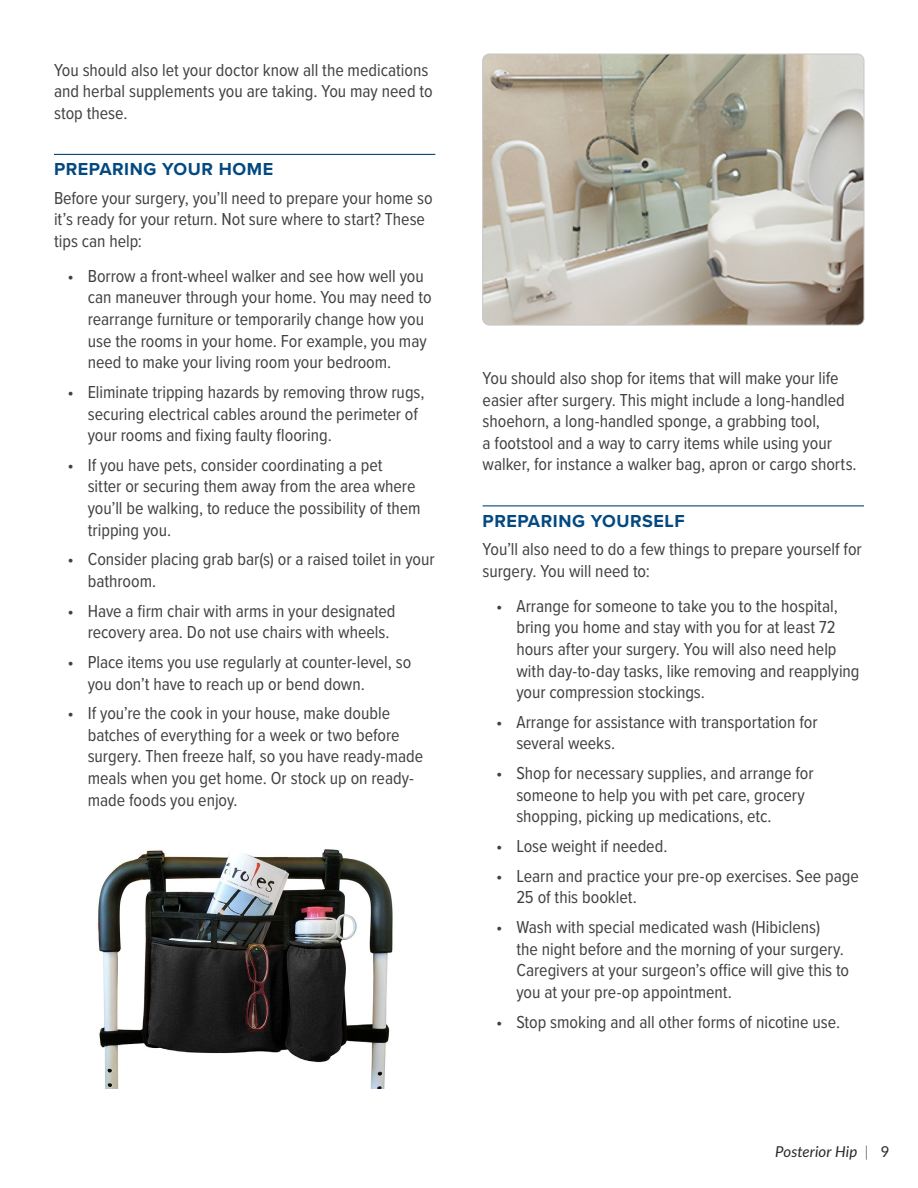
<style>
.page{position:relative;width:918px;height:1188px;background:#fff}
.page>*{position:absolute;margin:0;border:0;box-sizing:border-box;transform-origin:0 0}
.t1{font:18px/21.6px "Proxima Nova Cond";color:#414042}
.t2{font:700 18px "Proxima Nova";letter-spacing:.03em;color:#034981}
.t3{font:italic 15px "Lato";letter-spacing:.005em;color:#292829}
.s1{font-weight:300;font-style:normal}
.s2{font-style:normal}
</style>
<div class="page">
<hr style="left:54px;top:154px;width:381px;height:1px;background:#034981">
<img style="left:97px;top:849px;width:296px;height:240px">
<img style="left:483px;top:54px;width:381px;height:271px">
<div style="left:482px;top:54px;width:382px;height:271px;border:1px solid #c7c8ca;border-radius:7px"></div>
<hr style="left:483px;top:505px;width:381px;height:1px;background:#034981">
<p class="t1" style="left:54px;top:58px;width:380px">You should also let your doctor know all the medications and herbal supplements you are taking. You may need to stop these.</p>
<p class="t2" style="left:54px;top:156px;width:221px">PREPARING YOUR HOME</p>
<p class="t1" style="left:54px;top:186px;width:380px">Before your surgery, you’ll need to prepare your home so it’s ready for your return. Not sure where to start? These tips can help:</p>
<p class="t1" style="left:88px;top:264px;width:345px;text-indent:-20px">• Borrow a front-wheel walker and see how well you can maneuver through your home. You may need to rearrange furniture or temporarily change how you use the rooms in your home. For example, you may need to make your living room your bedroom.</p>
<p class="t1" style="left:88px;top:380px;width:338px;text-indent:-20px">• Eliminate tripping hazards by removing throw rugs, securing electrical cables around the perimeter of your rooms and fixing faulty flooring.</p>
<p class="t1" style="left:88px;top:453px;width:334px;text-indent:-20px">• If you have pets, consider coordinating a pet<br>sitter or securing them away from the area where you’ll be walking, to reduce the possibility of them tripping you.</p>
<p class="t1" style="left:88px;top:548px;width:349px;text-indent:-20px">• Consider placing grab bar(s) or a raised toilet in your bathroom.</p>
<p class="t1" style="left:88px;top:599px;width:309px;text-indent:-20px">• Have a firm chair with arms in your designated recovery area. Do not use chairs with wheels.</p>
<p class="t1" style="left:88px;top:650px;width:325px;text-indent:-20px">• Place items you use regularly at counter-level, so you don’t have to reach up or bend down.</p>
<p class="t1" style="left:88px;top:702px;width:337px;text-indent:-20px">• If you’re the cook in your house, make double batches of everything for a week or two before surgery. Then freeze half, so you have ready-made meals when you get home. Or stock up on ready&shy;made foods you enjoy.</p>
<p class="t1" style="left:483px;top:367px;width:376px">You should also shop for items that will make your life easier after surgery. This might include a long-handled shoehorn, a long-handled sponge, a grabbing tool,<br>a footstool and a way to carry items while using your walker, for instance a walker bag, apron or cargo shorts.</p>
<p class="t2" style="left:483px;top:507px;width:204px">PREPARING YOURSELF</p>
<p class="t1" style="left:483px;top:538px;width:381px">You’ll also need to do a few things to prepare yourself for surgery. You will need to:</p>
<p class="t1" style="left:516px;top:594px;width:345px;text-indent:-20px">• Arrange for someone to take you to the hospital, bring you home and stay with you for at least 72 hours after your surgery. You will also need help with day-to-day tasks, like removing and reapplying your compression stockings.</p>
<p class="t1" style="left:516px;top:710px;width:303px;text-indent:-20px">• Arrange for assistance with transportation for several weeks.</p>
<p class="t1" style="left:516px;top:762px;width:299px;text-indent:-20px">• Shop for necessary supplies, and arrange for someone to help you with pet care, grocery shopping, picking up medications, etc.</p>
<p class="t1" style="left:496px;top:835px;width:173px">• Lose weight if needed.</p>
<p class="t1" style="left:516px;top:864px;width:344px;text-indent:-20px">• Learn and practice your pre-op exercises. See page<br>25 of this booklet.</p>
<p class="t1" style="left:516px;top:916px;width:334px;text-indent:-20px">• Wash with special medicated wash (Hibiclens)<br>the night before and the morning of your surgery.<br>Caregivers at your surgeon’s office will give this to you at your pre-op appointment.</p>
<p class="t1" style="left:496px;top:1010px;width:346px">• Stop smoking and all other forms of nicotine use.</p>
<p class="t3" style="left:775px;top:1140px;width:116px">Posterior Hip <span class="s1">|</span> <span class="s2">9</span></p>
</div>
